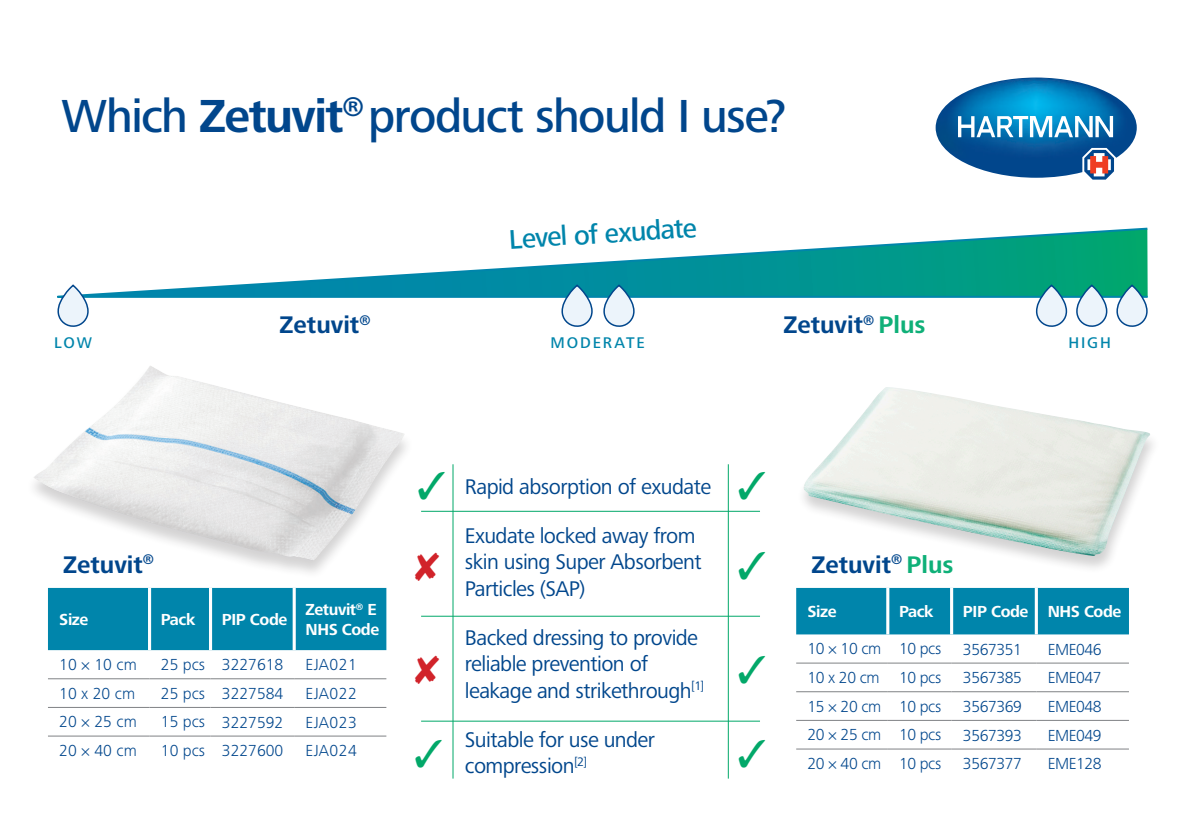
<style>
.page{position:relative;width:1191px;height:840px;background:#fff}
.page>*{position:absolute;margin:0;border:0;box-sizing:border-box;transform-origin:0 0}
.t1{font:500 48px "Frutiger Next Pro";letter-spacing:-.035em;color:#01468c}
.t2{font:500 28px "Frutiger Next Pro";color:#0085ab}
.t3{font:700 24.8px "Frutiger Next Pro";color:#01468c}
.t4{font:22px/26.4px "Frutiger Next Pro";letter-spacing:-.025em;color:#01468c}
.t5{font:300 16.6px "Frutiger Next Pro";letter-spacing:-.025em;color:#01468c}
.t6{font:700 16.6px/20px "Frutiger Next Pro";letter-spacing:-.025em;color:#fff}
.t7{font:300 16.6px "Frutiger Next Pro";color:#01468c}
.t8{font:500 16px "Frutiger Next Pro";letter-spacing:.115em;color:#0085ab}
.s1{font-weight:700}
.s2{color:#0fb078}
</style>
<div class="page">
<div style="left:796px;top:587px;width:332px;height:47px;background:#0085ab"></div>
<hr style="left:796px;top:662px;width:91px;height:1px;background:#808285">
<hr style="left:951px;top:662px;width:85px;height:1px;background:#808285">
<hr style="left:1036px;top:662px;width:92px;height:1px;background:#808285">
<hr style="left:796px;top:691px;width:91px;height:1px;background:#808285">
<hr style="left:951px;top:691px;width:85px;height:1px;background:#808285">
<hr style="left:1036px;top:691px;width:92px;height:1px;background:#808285">
<hr style="left:796px;top:719px;width:91px;height:1px;background:#808285">
<hr style="left:951px;top:719px;width:85px;height:1px;background:#808285">
<hr style="left:1036px;top:719px;width:92px;height:1px;background:#808285">
<hr style="left:796px;top:748px;width:91px;height:1px;background:#808285">
<hr style="left:951px;top:748px;width:85px;height:1px;background:#808285">
<hr style="left:1036px;top:748px;width:92px;height:1px;background:#808285">
<hr style="left:886px;top:587px;width:3px;height:47px;background:#fff">
<hr style="left:950px;top:587px;width:3px;height:47px;background:#fff">
<hr style="left:1034px;top:587px;width:3px;height:47px;background:#fff">
<hr style="left:887px;top:662px;width:64px;height:1px;background:#808285">
<hr style="left:887px;top:691px;width:64px;height:1px;background:#808285">
<hr style="left:887px;top:719px;width:64px;height:1px;background:#808285">
<hr style="left:887px;top:748px;width:64px;height:1px;background:#808285">
<div style="left:48px;top:587px;width:338px;height:63px;background:#0085ab"></div>
<hr style="left:48px;top:678px;width:101px;height:1px;background:#808285">
<hr style="left:210px;top:678px;width:84px;height:1px;background:#808285">
<hr style="left:294px;top:678px;width:92px;height:1px;background:#808285">
<hr style="left:48px;top:706px;width:101px;height:1px;background:#808285">
<hr style="left:210px;top:706px;width:84px;height:1px;background:#808285">
<hr style="left:294px;top:706px;width:92px;height:1px;background:#808285">
<hr style="left:48px;top:735px;width:101px;height:1px;background:#808285">
<hr style="left:210px;top:735px;width:84px;height:1px;background:#808285">
<hr style="left:294px;top:735px;width:92px;height:1px;background:#808285">
<hr style="left:148px;top:587px;width:3px;height:63px;background:#fff">
<hr style="left:209px;top:587px;width:3px;height:63px;background:#fff">
<hr style="left:293px;top:587px;width:3px;height:63px;background:#fff">
<hr style="left:149px;top:678px;width:61px;height:1px;background:#808285">
<hr style="left:149px;top:706px;width:61px;height:1px;background:#808285">
<hr style="left:149px;top:735px;width:61px;height:1px;background:#808285">
<img style="left:34px;top:366px;width:371px;height:194px">
<div style="left:796px;top:388px;width:364px;height:186px;background:#231f20;opacity:.2"></div>
<img style="left:803px;top:387px;width:347px;height:169px">
<hr style="left:421px;top:510px;width:339px;height:1px;background:#02a869">
<hr style="left:452px;top:464px;width:1px;height:314px;background:#02a869">
<hr style="left:727px;top:464px;width:1px;height:314px;background:#02a869">
<hr style="left:421px;top:615px;width:339px;height:1px;background:#02a869">
<hr style="left:421px;top:720px;width:339px;height:1px;background:#02a869">
<svg style="left:89px;top:227px;width:1059px;height:71px"></svg>
<svg style="left:57px;top:284px;width:32px;height:43px"></svg>
<svg style="left:560px;top:283px;width:33px;height:44px"></svg>
<svg style="left:1074px;top:283px;width:34px;height:44px"></svg>
<svg style="left:1034px;top:283px;width:33px;height:44px"></svg>
<svg style="left:602px;top:283px;width:33px;height:44px"></svg>
<svg style="left:1114px;top:283px;width:34px;height:44px"></svg>
<img style="left:935px;top:77px;width:201px;height:101px">
<svg style="left:958px;top:116px;width:155px;height:21px"></svg>
<svg style="left:1084px;top:150px;width:29px;height:29px"></svg>
<svg style="left:739px;top:510px;width:21px;height:2px"></svg>
<svg style="left:739px;top:720px;width:21px;height:2px"></svg>
<h1 class="t1" style="left:62px;top:89px;width:726px">Which <span class="s1">Zetuvit</span><sup>®</sup> product should I use?</h1>
<p class="t2" style="left:508px;top:224px;width:190px;rotate:-4deg">Level of exudate</p>
<p class="t3" style="left:279px;top:311px;width:92px">Zetuvit<sup>®</sup></p>
<p class="t3" style="left:783px;top:311px;width:144px">Zetuvit<sup>®</sup> <span class="s2">Plus</span></p>
<p class="t8" style="left:54px;top:333px;width:39px">LOW</p>
<p class="t8" style="left:550px;top:333px;width:96px">MODERATE</p>
<p class="t8" style="left:1068px;top:333px;width:44px">HIGH</p>
<p class="t3" style="left:63px;top:550px;width:92px">Zetuvit<sup>®</sup></p>
<p class="t6" style="left:59px;top:609px;width:31px">Size</p>
<p class="t6" style="left:161px;top:609px;width:36px">Pack</p>
<p class="t6" style="left:222px;top:609px;width:67px">PIP Code</p>
<p class="t6" style="left:305px;top:599px;width:75px">Zetuvit<sup>®</sup> E<br>NHS Code</p>
<p class="t5" style="left:59px;top:654px;width:79px">10 × 10 cm</p>
<p class="t7" style="left:161px;top:655px;width:124px">25 pcs 3227618</p>
<p class="t5" style="left:305px;top:655px;width:53px">EJA021</p>
<p class="t5" style="left:59px;top:683px;width:77px">10 x 20 cm</p>
<p class="t7" style="left:161px;top:684px;width:124px">25 pcs 3227584</p>
<p class="t5" style="left:305px;top:684px;width:53px">EJA022</p>
<p class="t5" style="left:59px;top:712px;width:79px">20 × 25 cm</p>
<p class="t7" style="left:161px;top:712px;width:124px">15 pcs 3227592</p>
<p class="t5" style="left:305px;top:712px;width:53px">EJA023</p>
<p class="t5" style="left:59px;top:740px;width:79px">20 × 40 cm</p>
<p class="t7" style="left:161px;top:741px;width:124px">10 pcs 3227600</p>
<p class="t5" style="left:305px;top:741px;width:53px">EJA024</p>
<p class="t4" style="left:465px;top:473px;width:248px">Rapid absorption of exudate</p>
<p class="t4" style="left:465px;top:522px;width:238px">Exudate locked away from skin using Super Absorbent<br>Particles (SAP)</p>
<p class="t4" style="left:465px;top:624px;width:241px">Backed dressing to provide reliable prevention of leakage and strikethrough<sup>[1]</sup></p>
<p class="t4" style="left:465px;top:726px;width:192px">Suitable for use under compression<sup>[2]</sup></p>
<p class="t3" style="left:811px;top:550px;width:144px">Zetuvit<sup>®</sup> <span class="s2">Plus</span></p>
<p class="t6" style="left:807px;top:601px;width:31px">Size</p>
<p class="t6" style="left:899px;top:601px;width:36px">Pack</p>
<p class="t6" style="left:962px;top:601px;width:160px">PIP Code NHS Code</p>
<p class="t5" style="left:807px;top:639px;width:135px">10 × 10 cm 10 pcs</p>
<p class="t5" style="left:962px;top:639px;width:61px">3567351</p>
<p class="t5" style="left:1047px;top:639px;width:55px">EME046</p>
<p class="t5" style="left:807px;top:667px;width:135px">10 x 20 cm 10 pcs</p>
<p class="t5" style="left:962px;top:668px;width:61px">3567385</p>
<p class="t5" style="left:1047px;top:668px;width:55px">EME047</p>
<p class="t5" style="left:807px;top:696px;width:135px">15 × 20 cm 10 pcs</p>
<p class="t5" style="left:962px;top:696px;width:61px">3567369</p>
<p class="t5" style="left:1047px;top:696px;width:55px">EME048</p>
<p class="t5" style="left:807px;top:725px;width:135px">20 × 25 cm 10 pcs</p>
<p class="t5" style="left:962px;top:725px;width:61px">3567393</p>
<p class="t5" style="left:1047px;top:725px;width:55px">EME049</p>
<p class="t5" style="left:807px;top:753px;width:135px">20 × 40 cm 10 pcs</p>
<p class="t5" style="left:962px;top:754px;width:61px">3567377</p>
<p class="t5" style="left:1047px;top:754px;width:55px">EME128</p>
</div>
